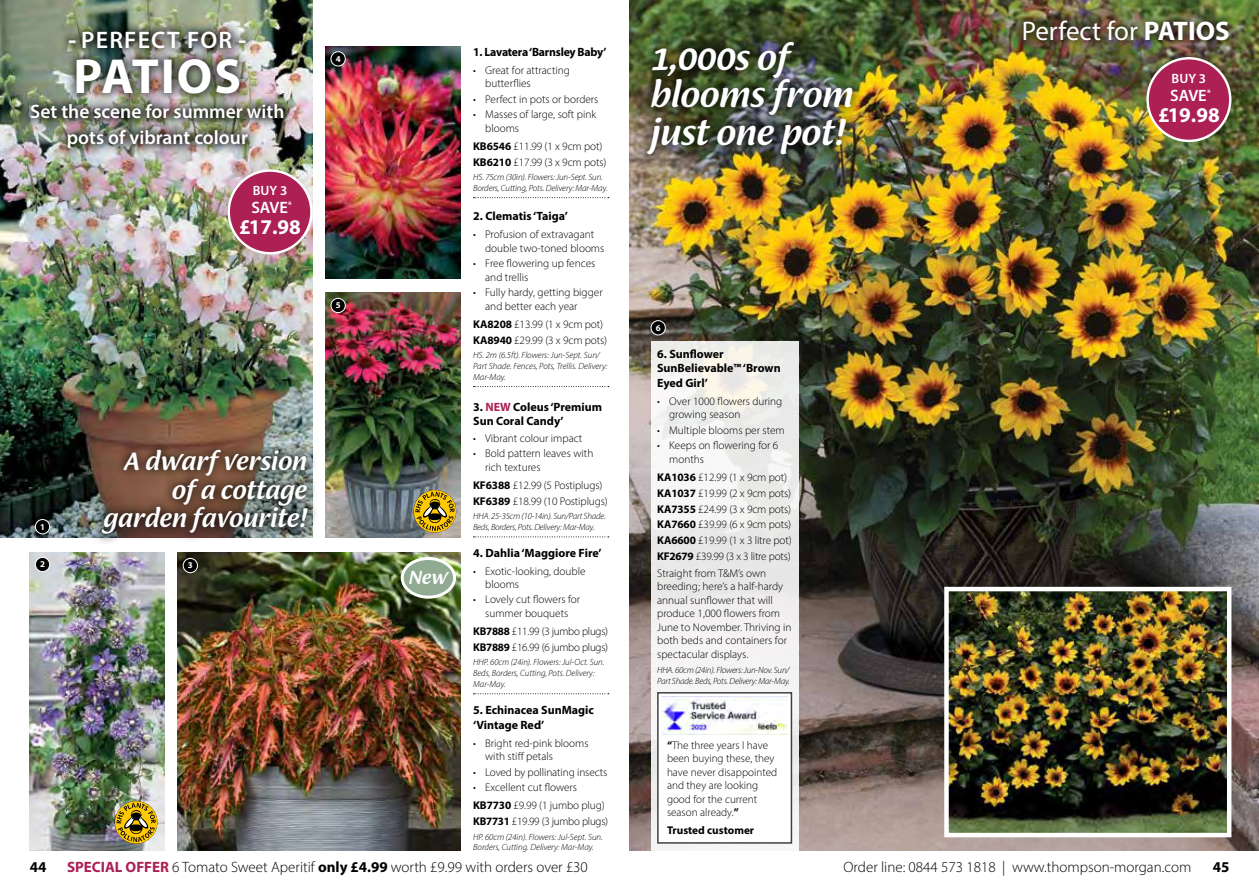
<style>
.page{position:relative;width:1259px;height:893px;background:#fff}
.page>*{position:absolute;margin:0;border:0;box-sizing:border-box;transform-origin:0 0}
.t1{font:700 49.5px "Myriad Pro";letter-spacing:.04em;color:#fff}
.t2{font:italic 500 37.5px/37.5px "Ciabatta";color:#fff}
.t3{font:italic 500 27px/28.5px "Ciabatta";color:#fff;text-align:right}
.t4{font:27px "Myriad Pro";color:#fff}
.t5{font:600 24px "Myriad Pro";letter-spacing:.05em;color:#fff}
.t6{font:700 21px "Myriad Pro";color:#fff}
.t7{font:italic 500 20.25px "Ciabatta";color:#fff}
.t8{font:600 19.5px/25.5px "Myriad Pro";color:#fff;text-align:center}
.t9{font:600 16.5px "Myriad Pro";color:#fff}
.t10{font:300 15px "Myriad Pro";color:#000}
.t11{font:700 15px "Myriad Pro";color:#000}
.t12{font:600 13.5px "Myriad Pro";color:#fff}
.t13{font:700 12px/14.4px "Myriad Pro";color:#000}
.t14{font:700 12px "Myriad Pro";letter-spacing:-.02em;color:#000}
.t15{font:300 11.25px/13.5px "Myriad Pro";color:#000}
.t16{font:300 11.25px/15.8px "Myriad Pro";letter-spacing:-.02em;color:#000}
.t17{font:700 11.25px "Myriad Pro";color:#000}
.t18{font:italic 300 9px/10.8px "Myriad Pro";letter-spacing:-.01em;color:#000}
.t19{font:700 8.85px "Myriad Pro";color:#fff}
.s1{font-weight:700}
.s2{color:#ac2054}
.s3{font-weight:700;color:#ac2054}
</style>
<div class="page">
<img style="left:629px;top:0;width:630px;height:851px">
<svg style="left:473px;top:197px;width:136px;height:1px"></svg>
<svg style="left:473px;top:386px;width:136px;height:1px"></svg>
<svg style="left:473px;top:536px;width:136px;height:1px"></svg>
<svg style="left:473px;top:693px;width:136px;height:1px"></svg>
<img style="left:0;top:0;width:313px;height:538px">
<img style="left:178px;top:553px;width:282px;height:297px">
<img style="left:30px;top:553px;width:135px;height:297px">
<img style="left:325px;top:46px;width:135px;height:233px">
<div style="left:91px;top:438px;width:228px;height:108px;background:#000;opacity:.75"></div>
<div style="left:651px;top:341px;width:147px;height:515px;background:#f2f1ee"></div>
<div style="left:636px;top:30px;width:228px;height:136px;background:#000;opacity:.75"></div>
<img style="left:949px;top:592px;width:277px;height:240px">
<div style="left:944px;top:587px;width:287px;height:250px;border:4px solid #fff"></div>
<div style="left:402px;top:558px;width:52px;height:39px;background:#91ab92;border-radius:50%"></div>
<div style="left:401px;top:557px;width:55px;height:42px;border:3px solid #fff;border-radius:50%"></div>
<div style="left:35px;top:519px;width:15px;height:15px;background:#000;border-radius:50%"></div>
<div style="left:35px;top:519px;width:15px;height:15px;border:1px solid #fff;border-radius:50%"></div>
<div style="left:183px;top:558px;width:14px;height:15px;background:#000;border-radius:50%"></div>
<div style="left:183px;top:558px;width:15px;height:15px;border:1px solid #fff;border-radius:50%"></div>
<div style="left:35px;top:557px;width:15px;height:15px;background:#000;border-radius:50%"></div>
<div style="left:35px;top:557px;width:15px;height:15px;border:1px solid #fff;border-radius:50%"></div>
<div style="left:331px;top:52px;width:14px;height:14px;background:#000;border-radius:50%"></div>
<div style="left:331px;top:51px;width:14px;height:15px;border:1px solid #fff;border-radius:50%"></div>
<div style="left:651px;top:321px;width:14px;height:14px;background:#000;border-radius:50%"></div>
<div style="left:651px;top:320px;width:14px;height:15px;border:1px solid #fff;border-radius:50%"></div>
<div style="left:657px;top:692px;width:135px;height:152px;background:#fff;border:2px solid #414143"></div>
<img style="left:662px;top:697px;width:126px;height:37px">
<div style="left:1147px;top:58px;width:83px;height:83px;background:#ac2054;border-radius:50%"></div>
<div style="left:1146px;top:57px;width:85px;height:85px;border:2px solid #fff;border-radius:50%"></div>
<div style="left:229px;top:171px;width:82px;height:82px;background:#ac2054;border-radius:50%"></div>
<div style="left:227px;top:169px;width:86px;height:85px;border:2px solid #fff;border-radius:50%"></div>
<img style="left:325px;top:293px;width:135px;height:245px">
<div style="left:331px;top:298px;width:14px;height:15px;background:#000;border-radius:50%"></div>
<div style="left:331px;top:298px;width:14px;height:15px;border:1px solid #fff;border-radius:50%"></div>
<svg style="left:115px;top:801px;width:42px;height:43px"></svg>
<svg style="left:414px;top:490px;width:42px;height:43px"></svg>
<div style="left:1015px;top:13px;width:220px;height:35px;background:#000;opacity:.36"></div>
<div style="left:20px;top:20px;width:275px;height:139px;background:#000;opacity:.75"></div>
<h3 class="t5" style="left:69px;top:24px;width:179px"><span class="s1">-</span> PERFECT FOR <span class="s1">-</span></h3>
<h1 class="t1" style="left:74px;top:44px;width:169px">PATIOS</h1>
<h3 class="t8" style="left:30px;top:99px;width:256px">Set the scene for summer with pots of vibrant colour</h3>
<p class="t12" style="left:253px;top:182px;width:36px">BUY 3</p>
<h3 class="t9" style="left:251px;top:197px;width:42px">SAVE<sup>*</sup></h3>
<h3 class="t6" style="left:239px;top:214px;width:63px">£17.98</h3>
<p class="t19" style="left:336px;top:53px;width:6px">4</p>
<p class="t19" style="left:336px;top:300px;width:6px">5</p>
<h3 class="t3" style="left:104px;top:446px;width:205px">A dwarf version of a cottage garden favourite!</h3>
<p class="t19" style="left:40px;top:521px;width:6px">1</p>
<p class="t19" style="left:40px;top:559px;width:6px">2</p>
<p class="t19" style="left:188px;top:560px;width:6px">3</p>
<h3 class="t7" style="left:409px;top:564px;width:40px">New</h3>
<p class="t14" style="left:473px;top:44px;width:135px">1. Lavatera ‘Barnsley Baby’</p>
<p class="t15" style="left:485px;top:63px;width:86px;text-indent:-12px">• Great for attracting butterflies</p>
<p class="t15" style="left:473px;top:92px;width:127px">• Perfect in pots or borders</p>
<p class="t15" style="left:485px;top:108px;width:112px;text-indent:-12px">• Masses of large, soft pink blooms</p>
<p class="t15" style="left:473px;top:138px;width:135px;line-height:15.8px"><span class="s1">KB6546</span> £11.99 (1 x 9cm pot)<br><span class="s1">KB6210</span> £17.99 (3 x 9cm pots)</p>
<p class="t18" style="left:473px;top:172px;width:136px">HS. 75cm (30in). Flowers: Jun-Sept. Sun.<br>Borders, Cutting, Pots. Delivery: Mar-May.</p>
<p class="t13" style="left:473px;top:209px;width:96px">2. Clematis ‘Taiga’</p>
<p class="t15" style="left:485px;top:228px;width:121px;text-indent:-12px">• Profusion of extravagant double two-toned blooms</p>
<p class="t15" style="left:485px;top:257px;width:112px;text-indent:-12px">• Free flowering up fences and trellis</p>
<p class="t15" style="left:485px;top:286px;width:119px;text-indent:-12px">• Fully hardy, getting bigger and better each year</p>
<p class="t15" style="left:473px;top:316px;width:135px;line-height:15.8px"><span class="s1">KA8208</span> £13.99 (1 x 9cm pot)<br><span class="s1">KA8940</span> £29.99 (3 x 9cm pots)</p>
<p class="t18" style="left:473px;top:350px;width:136px">HS. 2m (6.5ft). Flowers: Jun-Sept. Sun/<br>Part Shade. Fences, Pots, Trellis. Delivery:<br>Mar-May.</p>
<p class="t13" style="left:473px;top:400px;width:130px;line-height:13.5px">3. <span class="s2">NEW</span> Coleus ‘Premium<br>Sun Coral Candy’</p>
<p class="t15" style="left:473px;top:431px;width:111px">• Vibrant colour impact</p>
<p class="t15" style="left:485px;top:447px;width:110px;text-indent:-12px">• Bold pattern leaves with rich textures</p>
<p class="t15" style="left:473px;top:477px;width:136px;line-height:15.8px"><span class="s1">KF6388</span> £12.99 (5 Postiplugs)<br><span class="s1">KF6389</span> £18.99 (10 Postiplugs)</p>
<p class="t18" style="left:473px;top:511px;width:134px">HHA. 25-35cm (10-14in). Sun/Part Shade.<br>Beds, Borders, Pots. Delivery: Mar-May.</p>
<p class="t13" style="left:473px;top:546px;width:130px">4. Dahlia ‘Maggiore Fire’</p>
<p class="t15" style="left:485px;top:564px;width:102px;text-indent:-12px">• Exotic-looking, double blooms</p>
<p class="t15" style="left:473px;top:593px;width:108px;text-align:center">• Lovely cut flowers for summer bouquets</p>
<p class="t16" style="left:473px;top:623px;width:137px"><span class="s1">KB7888</span> £11.99 (3 jumbo plugs)<br><span class="s1">KB7889</span> £16.99 (6 jumbo plugs)</p>
<p class="t18" style="left:473px;top:657px;width:133px">HHP. 60cm (24in). Flowers: Jul-Oct. Sun.<br>Beds, Borders, Cutting, Pots. Delivery:<br>Mar-May.</p>
<p class="t13" style="left:473px;top:703px;width:122px">5. Echinacea SunMagic ‘Vintage Red’</p>
<p class="t15" style="left:485px;top:736px;width:105px;text-indent:-12px">• Bright red-pink blooms with stiff petals</p>
<p class="t15" style="left:473px;top:765px;width:136px">• Loved by pollinating insects</p>
<p class="t15" style="left:473px;top:778px;width:133px;line-height:18.1px">• Excellent cut flowers<br><span class="s1">KB7730</span> £9.99 (1 jumbo plug)</p>
<p class="t16" style="left:473px;top:813px;width:137px"><span class="s1">KB7731</span> £19.99 (3 jumbo plugs)</p>
<p class="t18" style="left:473px;top:831px;width:131px">HP. 60cm (24in). Flowers: Jul-Sept. Sun.<br>Borders, Cutting. Delivery: Mar-May.</p>
<h2 class="t2" style="left:651px;top:37px;width:204px">1,000s of blooms from just one pot!</h2>
<p class="t19" style="left:656px;top:322px;width:6px">6</p>
<p class="t13" style="left:657px;top:346px;width:125px">6. Sunflower<br>SunBelievable™ ‘Brown<br>Eyed Girl’</p>
<p class="t15" style="left:669px;top:394px;width:115px;text-indent:-12px">• Over 1000 flowers during growing season</p>
<p class="t15" style="left:657px;top:423px;width:129px">• Multiple blooms per stem</p>
<p class="t15" style="left:669px;top:439px;width:111px;text-indent:-12px">• Keeps on flowering for 6 months</p>
<p class="t15" style="left:657px;top:469px;width:136px;line-height:15.8px"><span class="s1">KA1036</span> £12.99 (1 x 9cm pot)<br><span class="s1">KA1037</span> £19.99 (2 x 9cm pots)<br><span class="s1">KA7355</span> £24.99 (3 x 9cm pots)<br><span class="s1">KA7660</span> £39.99 (6 x 9cm pots)<br><span class="s1">KA6600</span> £19.99 (1 x 3 litre pot)<br><span class="s1">KF2679</span> £39.99 (3 x 3 litre pots)</p>
<p class="t15" style="left:657px;top:566px;width:136px">Straight from T&amp;M’s own breeding; here’s a half-hardy annual sunflower that will produce 1,000 flowers from<br>June to November. Thriving in both beds and containers for spectacular displays.</p>
<p class="t18" style="left:657px;top:664px;width:134px">HHA. 60cm (24in). Flowers: Jun-Nov. Sun/<br>Part Shade. Beds, Pots. Delivery: Mar-May.</p>
<p class="t15" style="left:667px;top:738px;width:112px"><span class="s1">“</span>The three years I have been buying these, they have never disappointed and they are looking good for the current season already.<span class="s1">”</span></p>
<p class="t17" style="left:667px;top:823px;width:89px">Trusted customer</p>
<h3 class="t4" style="left:1021px;top:14px;width:209px">Perfect for <span class="s1">PATIOS</span></h3>
<p class="t12" style="left:1171px;top:70px;width:36px">BUY 3</p>
<h3 class="t9" style="left:1170px;top:85px;width:42px">SAVE<sup>*</sup></h3>
<h3 class="t6" style="left:1158px;top:101px;width:63px">£19.98</h3>
<h3 class="t11" style="left:30px;top:857px;width:18px">44</h3>
<h3 class="t10" style="left:843px;top:858px;width:349px">Order line: 0844 573 1818 | www.thompson-morgan.com</h3>
<h3 class="t11" style="left:1213px;top:857px;width:18px">45</h3>
<h3 class="t10" style="left:67px;top:858px;width:522px"><span class="s3">SPECIAL OFFER</span> 6 Tomato Sweet Aperitif <span class="s1">only £4.99</span> worth £9.99 with orders over £30</h3>
</div>
